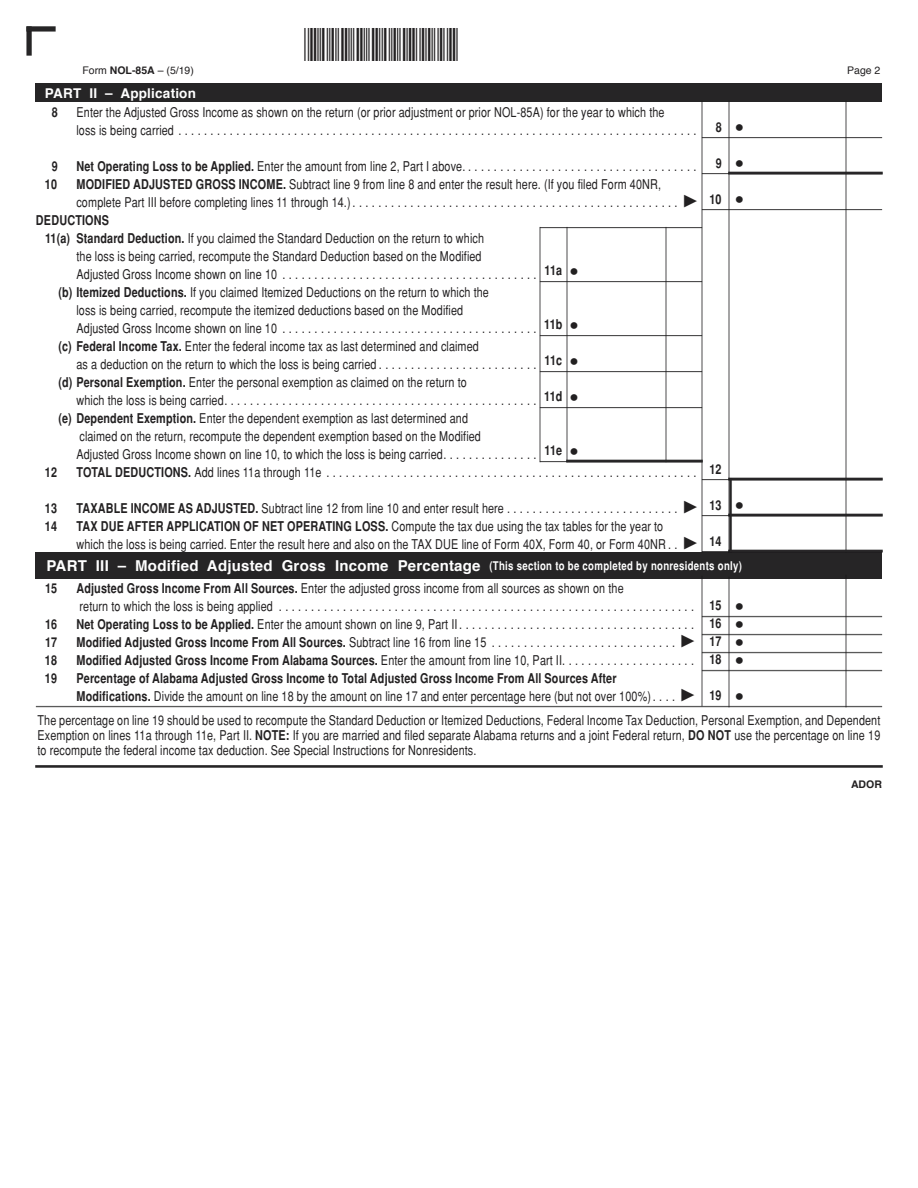
<style>
.page{position:relative;width:918px;height:1188px;background:#fff}
.page>*{position:absolute;margin:0;border:0;box-sizing:border-box;transform-origin:0 0}
.t1{font:700 15px "Helvetica";letter-spacing:.015em;color:#fff}
.t2{font:condensed 13.5px/18px "Helvetica";letter-spacing:.01em;color:#222021}
.t3{font:700 condensed 13.5px/18px "Helvetica";letter-spacing:.01em;color:#222021;text-align:justify}
.t4{font:700 13.5px "Helvetica";letter-spacing:.015em;color:#fff}
.t5{font:13.5px/18px "Newspaper Pi BT";color:#222021;text-align:justify}
.t6{font:10.5px "Helvetica";color:#222021}
.t7{font:700 10.5px "Helvetica";color:#222021}
.s1{font-weight:700}
.s2{font-family:"Newspaper Pi BT";font-stretch:normal;font-size:16.5px}
.s3{font-stretch:condensed;font-size:12px}
.s4{font-weight:400}
.s5{font-family:"Newspaper Pi BT";font-weight:400;font-stretch:normal;font-size:16.5px}
</style>
<div class="page">
<img style="left:26px;top:33px;width:6px;height:23px">
<img style="left:26px;top:26px;width:30px;height:7px">
<div style="left:36px;top:552px;width:846px;height:27px;background:#262526"></div>
<img style="left:704px;top:615px;width:179px;height:3px">
<img style="left:704px;top:633px;width:179px;height:3px">
<img style="left:704px;top:651px;width:179px;height:3px">
<img style="left:704px;top:669px;width:179px;height:3px">
<img style="left:35px;top:705px;width:848px;height:3px">
<img style="left:35px;top:765px;width:848px;height:3px">
<img style="left:700px;top:579px;width:4px;height:129px">
<img style="left:727px;top:579px;width:4px;height:129px">
<img style="left:844px;top:579px;width:4px;height:129px">
<div style="left:36px;top:83px;width:846px;height:18px;background:#262526"></div>
<img style="left:704px;top:137px;width:179px;height:2px">
<img style="left:704px;top:173px;width:22px;height:2px">
<img style="left:704px;top:209px;width:179px;height:2px">
<img style="left:542px;top:227px;width:158px;height:2px">
<img style="left:542px;top:281px;width:158px;height:2px">
<img style="left:542px;top:335px;width:158px;height:2px">
<img style="left:542px;top:371px;width:158px;height:2px">
<img style="left:542px;top:407px;width:158px;height:2px">
<img style="left:542px;top:461px;width:22px;height:2px">
<img style="left:704px;top:479px;width:22px;height:2px">
<img style="left:704px;top:515px;width:22px;height:2px">
<img style="left:704px;top:551px;width:22px;height:1px">
<img style="left:539px;top:227px;width:3px;height:236px">
<img style="left:700px;top:101px;width:4px;height:451px">
<img style="left:727px;top:101px;width:4px;height:375px">
<img style="left:844px;top:101px;width:4px;height:448px">
<img style="left:726px;top:171px;width:157px;height:5px">
<img style="left:726px;top:477px;width:157px;height:5px">
<img style="left:726px;top:513px;width:157px;height:5px">
<img style="left:726px;top:549px;width:157px;height:4px">
<img style="left:728px;top:476px;width:5px;height:77px">
<img style="left:564px;top:459px;width:140px;height:5px">
<p class="t6" style="left:82px;top:62px;width:113px">Form <span class="s1">NOL-85A</span> – (5/19)</p>
<p class="t6" style="left:847px;top:62px;width:35px">Page 2</p>
<p class="t4" style="left:45px;top:82px;width:153px">PART II – Application</p>
<p class="t3" style="left:52px;top:103px;width:8px">8</p>
<p class="t2" style="left:76px;top:103px;width:622px">Enter the Adjusted Gross Income as shown on the return (or prior adjustment or prior NOL-85A) for the year to which the<br>loss is being carried.................................................................................</p>
<p class="t3" style="left:52px;top:157px;width:8px">9</p>
<p class="t2" style="left:76px;top:157px;width:622px"><span class="s1">Net Operating Loss to be Applied.</span> Enter the amount from line 2, Part I above. . . . . . . . . . . . . . . . . . . . . . . . . . . . . . . . . . . . .</p>
<p class="t3" style="left:45px;top:175px;width:14px">10</p>
<p class="t2" style="left:76px;top:175px;width:586px"><span class="s1">MODIFIED ADJUSTED GROSS INCOME.</span> Subtract line 9 from line 8 and enter the result here. (If you filed Form 40NR,</p>
<p class="t2" style="left:76px;top:193px;width:625px">complete Part III before completing lines 11 through 14.)...................................................<span class="s2">V</span></p>
<p class="t3" style="left:36px;top:211px;width:74px">DEDUCTIONS</p>
<p class="t2" style="left:45px;top:229px;width:441px"><span class="s1">11(a) Standard Deduction.</span> If you claimed the Standard Deduction on the return to which</p>
<p class="t2" style="left:76px;top:247px;width:407px">the loss is being carried, recompute the Standard Deduction based on the Modified</p>
<p class="t2" style="left:76px;top:265px;width:462px">Adjusted Gross Income shown on line 10 ........................................</p>
<p class="t2" style="left:58px;top:283px;width:432px"><span class="s1">(b) Itemized Deductions.</span> If you claimed Itemized Deductions on the return to which the</p>
<p class="t2" style="left:76px;top:301px;width:388px">loss is being carried, recompute the itemized deductions based on the Modified</p>
<p class="t2" style="left:76px;top:319px;width:462px">Adjusted Gross Income shown on line 10 ........................................</p>
<p class="t2" style="left:58px;top:337px;width:422px"><span class="s1">(c) Federal Income Tax.</span> Enter the federal income tax as last determined and claimed</p>
<p class="t2" style="left:76px;top:355px;width:462px">as a deduction on the return to which the loss is being carried . . . . . . . . . . . . . . . . . . . . . . . . .</p>
<p class="t2" style="left:58px;top:373px;width:410px"><span class="s1">(d) Personal Exemption.</span> Enter the personal exemption as claimed on the return to</p>
<p class="t2" style="left:76px;top:391px;width:462px">which the loss is being carried.................................................</p>
<p class="t2" style="left:58px;top:409px;width:411px"><span class="s1">(e) Dependent Exemption.</span> Enter the dependent exemption as last determined and</p>
<p class="t2" style="left:80px;top:427px;width:403px">claimed on the return, recompute the dependent exemption based on the Modified</p>
<p class="t2" style="left:76px;top:445px;width:462px">Adjusted Gross Income shown on line 10, to which the loss is being carried. . . . . . . . . . . . . . .</p>
<p class="t3" style="left:45px;top:463px;width:14px">12</p>
<p class="t2" style="left:76px;top:463px;width:622px"><span class="s1">TOTAL DEDUCTIONS.</span> Add lines 11a through 11e..........................................................</p>
<p class="t3" style="left:45px;top:499px;width:14px">13</p>
<p class="t2" style="left:76px;top:499px;width:625px"><span class="s1">TAXABLE INCOME AS ADJUSTED.</span> Subtract line 12 from line 10 and enter result here . . . . . . . . . . . . . . . . . . . . . . . . . . . <span class="s2">V</span></p>
<p class="t3" style="left:45px;top:517px;width:14px">14</p>
<p class="t2" style="left:76px;top:517px;width:625px"><span class="s1">TAX DUE AFTER APPLICATION OF NET OPERATING LOSS.</span> Compute the tax due using the tax tables for the year to<br>which the loss is being carried. Enter the result here and also on the TAX DUE line of Form 40X, Form 40, or Form 40NR . . <span class="s2">V</span></p>
<p class="t3" style="left:545px;top:261px;width:19px">11a</p>
<p class="t5" style="left:569px;top:263px;width:11px">•</p>
<p class="t3" style="left:544px;top:315px;width:20px">11b</p>
<p class="t3" style="left:545px;top:351px;width:19px">11c</p>
<p class="t3" style="left:544px;top:387px;width:20px">11d</p>
<p class="t5" style="left:569px;top:317px;width:11px">•</p>
<p class="t5" style="left:569px;top:353px;width:11px">•</p>
<p class="t5" style="left:569px;top:389px;width:11px">•</p>
<p class="t3" style="left:545px;top:441px;width:19px">11e</p>
<p class="t5" style="left:569px;top:443px;width:11px">•</p>
<p class="t3" style="left:716px;top:118px;width:8px">8</p>
<p class="t3" style="left:716px;top:154px;width:8px">9</p>
<p class="t3" style="left:709px;top:190px;width:14px">10</p>
<p class="t3" style="left:709px;top:460px;width:14px">12</p>
<p class="t3" style="left:709px;top:496px;width:14px">13</p>
<p class="t3" style="left:709px;top:532px;width:14px">14</p>
<p class="t5" style="left:735px;top:119px;width:11px">•</p>
<p class="t5" style="left:735px;top:155px;width:11px">•</p>
<p class="t5" style="left:735px;top:191px;width:11px">•</p>
<p class="t5" style="left:735px;top:497px;width:11px">•</p>
<p class="t1" style="left:46px;top:553px;width:697px">PART III – Modified Adjusted Gross Income Percentage <span class="s3">(This section to be completed by nonresidents only)</span></p>
<p class="t3" style="left:45px;top:580px;width:14px">15</p>
<p class="t2" style="left:77px;top:579px;width:619px"><span class="s1">Adjusted Gross Income From All Sources.</span> Enter the adjusted gross income from all sources as shown on the<br>return to which the loss is being applied .................................................................</p>
<p class="t3" style="left:45px;top:616px;width:14px">16</p>
<p class="t2" style="left:77px;top:615px;width:619px"><span class="s1">Net Operating Loss to be Applied.</span> Enter the amount shown on line 9, Part II . . . . . . . . . . . . . . . . . . . . . . . . . . . . . . . . . . . . .</p>
<p class="t3" style="left:45px;top:634px;width:14px">17</p>
<p class="t2" style="left:77px;top:633px;width:622px"><span class="s1">Modified Adjusted Gross Income From All Sources.</span> Subtract line 16 from line 15 . . . . . . . . . . . . . . . . . . . . . . . . . . . . . <span class="s2">V</span></p>
<p class="t3" style="left:45px;top:652px;width:14px">18</p>
<p class="t2" style="left:76px;top:652px;width:619px"><span class="s1">Modified Adjusted Gross Income From Alabama Sources.</span> Enter the amount from line 10, Part II. . . . . . . . . . . . . . . . . . . . .</p>
<p class="t3" style="left:45px;top:670px;width:14px">19</p>
<p class="t3" style="left:76px;top:670px;width:623px">Percentage of Alabama Adjusted Gross Income to Total Adjusted Gross Income From All Sources After<br>Modifications. <span class="s4">Divide the amount on line 18 by the amount on line 17 and enter percentage here (but not over 100%). . . .</span> <span class="s5">V</span></p>
<p class="t3" style="left:709px;top:596px;width:14px">15<br>16<br>17<br>18</p>
<p class="t3" style="left:709px;top:686px;width:14px">19</p>
<p class="t2" style="left:38px;top:712px;width:844px;line-height:15px;text-align:justify">The percentage on line 19 should be used to recompute the Standard Deduction or Itemized Deductions, Federal Income Tax Deduction, Personal Exemption, and De pen dent Exemption on lines 11a through 11e, Part II. <span class="s1">NOTE:</span> If you are married and filed separate Alabama returns and a joint Federal return, <span class="s1">DO NOT</span> use the percentage on line 19 to recompute the federal income tax deduction. See Special Instructions for Nonresidents.</p>
<p class="t5" style="left:735px;top:598px;width:11px">• • • •</p>
<p class="t5" style="left:735px;top:688px;width:11px">•</p>
<p class="t7" style="left:851px;top:776px;width:32px">ADOR</p>
</div>
